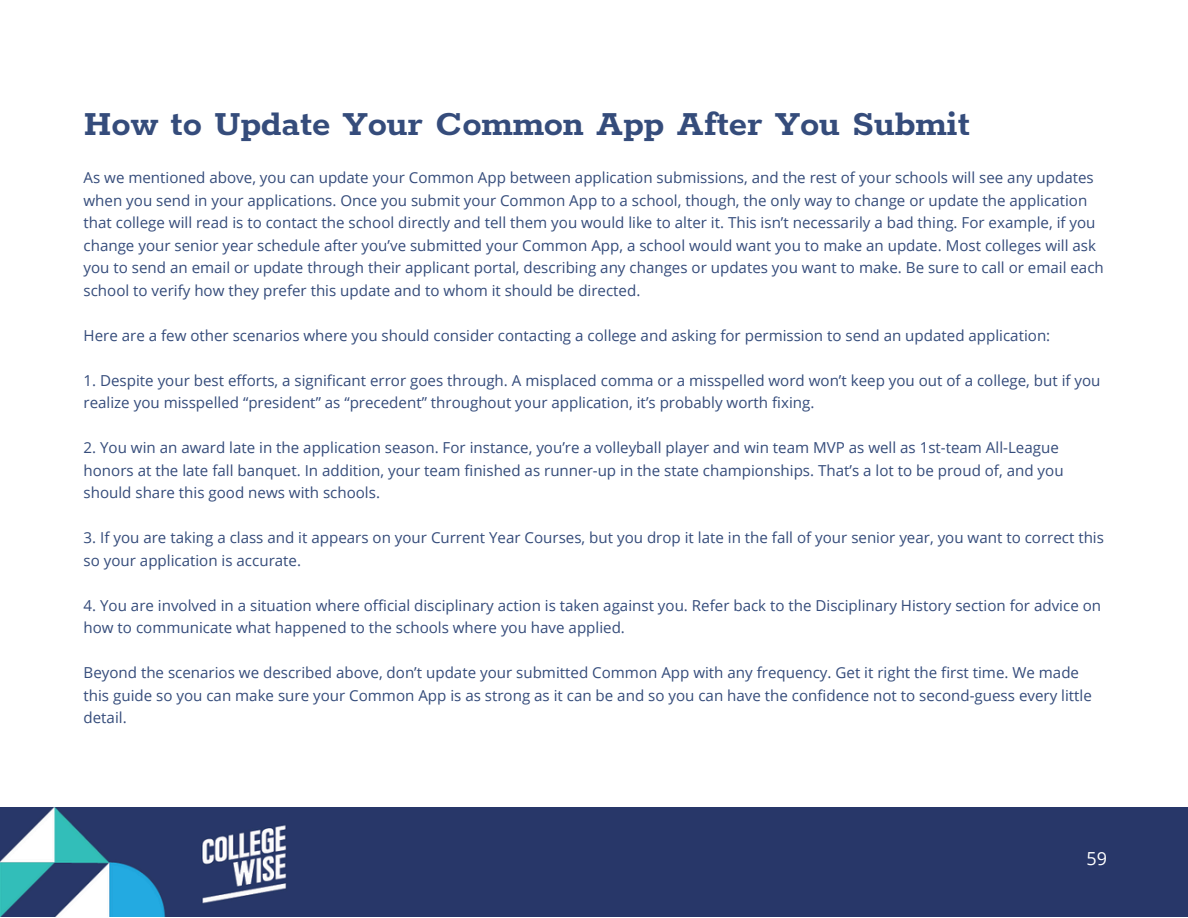
<style>
.page{position:relative;width:1188px;height:918px;background:#fff}
.page>*{position:absolute;margin:0;border:0;box-sizing:border-box;transform-origin:0 0}
.t1{font:700 38.85px "Rokkitt";color:#354c7b}
.t2{font:18px "Open Sans";color:#fff}
.t3{font:15.15px/22.5px "Open Sans";color:#354c7b}
</style>
<div class="page">
<img style="left:0;top:808px;width:1188px;height:109px">
<p class="t1" style="left:84px;top:103px;width:888px">How to Update Your Common App After You Submit</p>
<p class="t3" style="left:84px;top:166px;width:1022px">As we mentioned above, you can update your Common App between application submissions, and the rest of your schools will see any updates when you send in your applications. Once you submit your Common App to a school, though, the only way to change or update the application that college will read is to contact the school directly and tell them you would like to alter it. This isn’t necessarily a bad thing. For example, if you change your senior year schedule after you’ve submitted your Common App, a school would want you to make an update. Most colleges will ask you to send an email or update through their applicant portal, describing any changes or updates you want to make. Be sure to call or email each school to verify how they prefer this update and to whom it should be directed.</p>
<p class="t3" style="left:84px;top:324px;width:968px">Here are a few other scenarios where you should consider contacting a college and asking for permission to send an updated application:</p>
<p class="t3" style="left:84px;top:369px;width:1019px">1. Despite your best efforts, a significant error goes through. A misplaced comma or a misspelled word won’t keep you out of a college, but if you realize you misspelled “president” as “precedent” throughout your application, it’s probably worth fixing.</p>
<p class="t3" style="left:84px;top:436px;width:982px">2. You win an award late in the application season. For instance, you’re a volleyball player and win team MVP as well as 1st-team All-League honors at the late fall banquet. In addition, your team finished as runner-up in the state championships. That’s a lot to be proud of, and you should share this good news with schools.</p>
<p class="t3" style="left:84px;top:526px;width:1022px">3. If you are taking a class and it appears on your Current Year Courses, but you drop it late in the fall of your senior year, you want to correct this so your application is accurate.</p>
<p class="t3" style="left:84px;top:594px;width:1019px">4. You are involved in a situation where official disciplinary action is taken against you. Refer back to the Disciplinary History section for advice on how to communicate what happened to the schools where you have applied.</p>
<p class="t3" style="left:84px;top:661px;width:1010px">Beyond the scenarios we described above, don’t update your submitted Common App with any frequency. Get it right the first time. We made this guide so you can make sure your Common App is as strong as it can be and so you can have the confidence not to second-guess every little detail.</p>
<p class="t2" style="left:1086px;top:845px;width:22px">59</p>
</div>
